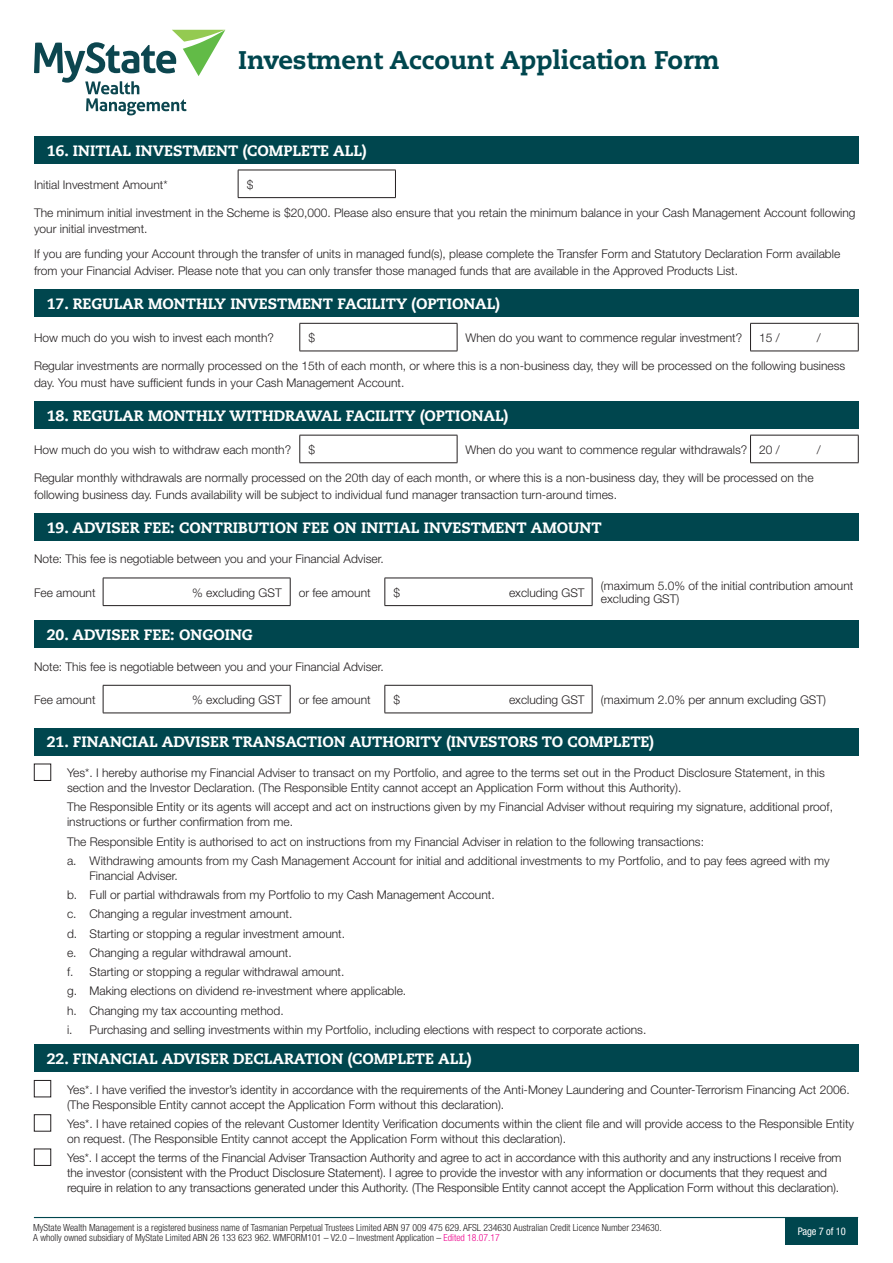
<style>
.page{position:relative;width:893px;height:1263px;background:#fff}
.page>*{position:absolute;margin:0;border:0;box-sizing:border-box;transform-origin:0 0}
.t1{font:800 25.5px "Caecilia LT Std";letter-spacing:-.005em;color:#00464e}
.t2{font:800 15px "Caecilia LT Std";color:#fff}
.t3{font:300 12px/15px "Helvetica Neue";color:#231f20}
.t4{font:condensed 10.5px "Helvetica Neue";letter-spacing:-.01em;color:#fff}
.t5{font:300 condensed 9.75px/9.8px "Helvetica Neue";color:#231f20}
.s1{color:#ed028c}
</style>
<div class="page">
<hr style="left:34px;top:1217px;width:824px;height:1px;background:#00464e">
<div style="left:785px;top:1217px;width:73px;height:28px;background:#00464e"></div>
<svg style="left:34px;top:30px;width:191px;height:85px"></svg>
<div style="left:34px;top:136px;width:825px;height:28px;background:#00464e"></div>
<hr style="left:238px;top:170px;width:158px;height:1px;background:#231f20">
<svg style="left:238px;top:170px;width:1px;height:27px"></svg>
<svg style="left:395px;top:170px;width:1px;height:27px"></svg>
<hr style="left:238px;top:197px;width:158px;height:1px;background:#231f20">
<div style="left:34px;top:289px;width:825px;height:28px;background:#00464e"></div>
<hr style="left:750px;top:323px;width:108px;height:1px;background:#231f20">
<svg style="left:750px;top:324px;width:1px;height:27px"></svg>
<svg style="left:858px;top:324px;width:1px;height:27px"></svg>
<hr style="left:750px;top:351px;width:108px;height:1px;background:#231f20">
<hr style="left:300px;top:323px;width:157px;height:1px;background:#231f20">
<svg style="left:300px;top:324px;width:1px;height:27px"></svg>
<svg style="left:457px;top:324px;width:1px;height:27px"></svg>
<hr style="left:300px;top:351px;width:157px;height:1px;background:#231f20">
<div style="left:34px;top:401px;width:825px;height:28px;background:#00464e"></div>
<hr style="left:750px;top:435px;width:108px;height:1px;background:#231f20">
<svg style="left:750px;top:435px;width:1px;height:27px"></svg>
<svg style="left:858px;top:435px;width:1px;height:27px"></svg>
<hr style="left:750px;top:462px;width:108px;height:1px;background:#231f20">
<hr style="left:300px;top:435px;width:157px;height:1px;background:#231f20">
<svg style="left:300px;top:435px;width:1px;height:27px"></svg>
<svg style="left:457px;top:435px;width:1px;height:27px"></svg>
<hr style="left:300px;top:462px;width:157px;height:1px;background:#231f20">
<div style="left:34px;top:513px;width:825px;height:28px;background:#00464e"></div>
<hr style="left:385px;top:578px;width:207px;height:1px;background:#231f20">
<svg style="left:385px;top:578px;width:1px;height:27px"></svg>
<svg style="left:592px;top:578px;width:1px;height:27px"></svg>
<hr style="left:385px;top:605px;width:207px;height:1px;background:#231f20">
<hr style="left:103px;top:578px;width:187px;height:1px;background:#231f20">
<svg style="left:103px;top:578px;width:1px;height:27px"></svg>
<svg style="left:290px;top:578px;width:1px;height:27px"></svg>
<hr style="left:103px;top:605px;width:187px;height:1px;background:#231f20">
<div style="left:34px;top:620px;width:825px;height:28px;background:#00464e"></div>
<hr style="left:385px;top:685px;width:207px;height:1px;background:#231f20">
<svg style="left:385px;top:685px;width:1px;height:28px"></svg>
<svg style="left:592px;top:685px;width:1px;height:28px"></svg>
<hr style="left:385px;top:713px;width:207px;height:1px;background:#231f20">
<hr style="left:103px;top:685px;width:187px;height:1px;background:#231f20">
<svg style="left:103px;top:685px;width:1px;height:28px"></svg>
<svg style="left:290px;top:685px;width:1px;height:28px"></svg>
<hr style="left:103px;top:713px;width:187px;height:1px;background:#231f20">
<div style="left:34px;top:728px;width:825px;height:27px;background:#00464e"></div>
<div style="left:34px;top:764px;width:17px;height:17px;border:1px solid #231f20"></div>
<div style="left:34px;top:1044px;width:825px;height:28px;background:#00464e"></div>
<div style="left:34px;top:1080px;width:17px;height:17px;border:1px solid #231f20"></div>
<div style="left:34px;top:1114px;width:17px;height:17px;border:1px solid #231f20"></div>
<div style="left:34px;top:1149px;width:17px;height:17px;border:1px solid #231f20"></div>
<h1 class="t1" style="left:238px;top:44px;width:483px">Investment Account Application Form</h1>
<p class="t2" style="left:47px;top:141px;width:321px">16. INITIAL INVESTMENT (COMPLETE ALL)</p>
<p class="t3" style="left:34px;top:176px;width:135px">Initial Investment Amount*</p>
<p class="t3" style="left:247px;top:176px;width:8px">$</p>
<p class="t3" style="left:34px;top:204px;width:823px;line-height:16.5px">The minimum initial investment in the Scheme is $20,000. Please also ensure that you retain the minimum balance in your Cash Management Account following your initial investment.</p>
<p class="t3" style="left:34px;top:246px;width:808px;line-height:16.5px">If you are funding your Account through the transfer of units in managed fund(s), please complete the Transfer Form and Statutory Declaration Form available from your Financial Adviser. Please note that you can only transfer those managed funds that are available in the Approved Products List.</p>
<p class="t2" style="left:47px;top:294px;width:455px">17. REGULAR MONTHLY INVESTMENT FACILITY (OPTIONAL)</p>
<p class="t3" style="left:34px;top:330px;width:242px">How much do you wish to invest each month?</p>
<p class="t3" style="left:309px;top:330px;width:8px">$</p>
<p class="t3" style="left:466px;top:330px;width:278px">When do you want to commence regular investment?</p>
<p class="t3" style="left:759px;top:330px;width:22px">15 /</p>
<p class="t3" style="left:817px;top:330px;width:5px">/</p>
<p class="t3" style="left:34px;top:357px;width:813px;line-height:16.5px">Regular investments are normally processed on the 15th of each month, or where this is a non-business day, they will be processed on the following business day. You must have sufficient funds in your Cash Management Account.</p>
<p class="t2" style="left:47px;top:406px;width:463px">18. REGULAR MONTHLY WITHDRAWAL FACILITY (OPTIONAL)</p>
<p class="t3" style="left:34px;top:442px;width:259px">How much do you wish to withdraw each month?</p>
<p class="t3" style="left:309px;top:442px;width:8px">$</p>
<p class="t3" style="left:466px;top:442px;width:283px">When do you want to commence regular withdrawals?</p>
<p class="t3" style="left:759px;top:442px;width:22px">20 /</p>
<p class="t3" style="left:817px;top:442px;width:5px">/</p>
<p class="t3" style="left:34px;top:469px;width:781px;line-height:16.5px">Regular monthly withdrawals are normally processed on the 20th day of each month, or where this is a non-business day, they will be processed on the following business day. Funds availability will be subject to individual fund manager transaction turn-around times.</p>
<p class="t2" style="left:47px;top:518px;width:557px">19. ADVISER FEE: CONTRIBUTION FEE ON INITIAL INVESTMENT AMOUNT</p>
<p class="t3" style="left:34px;top:551px;width:351px">Note: This fee is negotiable between you and your Financial Adviser.</p>
<p class="t3" style="left:34px;top:584px;width:63px">Fee amount</p>
<p class="t3" style="left:192px;top:584px;width:91px">% excluding GST</p>
<p class="t3" style="left:299px;top:584px;width:74px">or fee amount</p>
<p class="t3" style="left:394px;top:584px;width:8px">$</p>
<p class="t3" style="left:509px;top:584px;width:77px">excluding GST</p>
<p class="t3" style="left:601px;top:578px;width:254px;line-height:13.5px">(maximum 5.0% of the initial contribution amount excluding GST)</p>
<p class="t2" style="left:47px;top:625px;width:208px">20. ADVISER FEE: ONGOING</p>
<p class="t3" style="left:34px;top:658px;width:351px">Note: This fee is negotiable between you and your Financial Adviser.</p>
<p class="t3" style="left:34px;top:692px;width:63px">Fee amount</p>
<p class="t3" style="left:192px;top:692px;width:91px">% excluding GST</p>
<p class="t3" style="left:299px;top:692px;width:74px">or fee amount</p>
<p class="t3" style="left:394px;top:692px;width:8px">$</p>
<p class="t3" style="left:509px;top:692px;width:77px">excluding GST</p>
<p class="t3" style="left:601px;top:692px;width:227px">(maximum 2.0% per annum excluding GST)</p>
<p class="t2" style="left:47px;top:733px;width:609px">21. FINANCIAL ADVISER TRANSACTION AUTHORITY (INVESTORS TO COMPLETE)</p>
<p class="t3" style="left:67px;top:765px;width:759px">Yes*. I hereby authorise my Financial Adviser to transact on my Portfolio, and agree to the terms set out in the Product Disclosure Statement, in this section and the Investor Declaration. (The Responsible Entity cannot accept an Application Form without this Authority).</p>
<p class="t3" style="left:67px;top:799px;width:767px">The Responsible Entity or its agents will accept and act on instructions given by my Financial Adviser without requiring my signature, additional proof, instructions or further confirmation from me.</p>
<p class="t3" style="left:67px;top:833px;width:638px">The Responsible Entity is authorised to act on instructions from my Financial Adviser in relation to the following transactions:</p>
<p class="t3" style="left:90px;top:853px;width:741px;text-indent:-22px">a. Withdrawing amounts from my Cash Management Account for initial and additional investments to my Portfolio, and to pay fees agreed with my<br>Financial Adviser.</p>
<p class="t3" style="left:67px;top:887px;width:429px">b. Full or partial withdrawals from my Portfolio to my Cash Management Account.</p>
<p class="t3" style="left:67px;top:906px;width:227px">c. Changing a regular investment amount.</p>
<p class="t3" style="left:67px;top:925px;width:280px">d. Starting or stopping a regular investment amount.</p>
<p class="t3" style="left:67px;top:945px;width:226px">e. Changing a regular withdrawal amount.</p>
<p class="t3" style="left:67px;top:964px;width:279px">f. Starting or stopping a regular withdrawal amount.</p>
<p class="t3" style="left:67px;top:983px;width:341px">g. Making elections on dividend re-investment where applicable.</p>
<p class="t3" style="left:67px;top:1002px;width:218px">h. Changing my tax accounting method.</p>
<p class="t3" style="left:67px;top:1022px;width:581px">i. Purchasing and selling investments within my Portfolio, including elections with respect to corporate actions.</p>
<p class="t2" style="left:47px;top:1049px;width:426px">22. FINANCIAL ADVISER DECLARATION (COMPLETE ALL)</p>
<p class="t3" style="left:67px;top:1081px;width:784px">Yes*. I have verified the investor’s identity in accordance with the requirements of the Anti-Money Laundering and Counter-Terrorism Financing Act 2006. (The Responsible Entity cannot accept the Application Form without this declaration).</p>
<p class="t3" style="left:67px;top:1116px;width:789px">Yes*. I have retained copies of the relevant Customer Identity Verification documents within the client file and will provide access to the Responsible Entity on request. (The Responsible Entity cannot accept the Application Form without this declaration).</p>
<p class="t3" style="left:67px;top:1150px;width:776px">Yes*. I accept the terms of the Financial Adviser Transaction Authority and agree to act in accordance with this authority and any instructions I receive from the investor (consistent with the Product Disclosure Statement). I agree to provide the investor with any information or documents that they request and require in relation to any transactions generated under this Authority. (The Responsible Entity cannot accept the Application Form without this declaration).</p>
<p class="t5" style="left:33px;top:1223px;width:630px">MyState Wealth Management is a registered business name of Tasmanian Perpetual Trustees Limited ABN 97 009 475 629. AFSL 234630 Australian Credit Licence Number 234630.<br>A wholly owned subsidiary of MyState Limited ABN 26 133 623 962. WMFORM101 – V2.0 – Investment Application – <span class="s1">Edited 18.07.17</span></p>
<p class="t4" style="left:798px;top:1225px;width:49px">Page 7 of 10</p>
</div>
